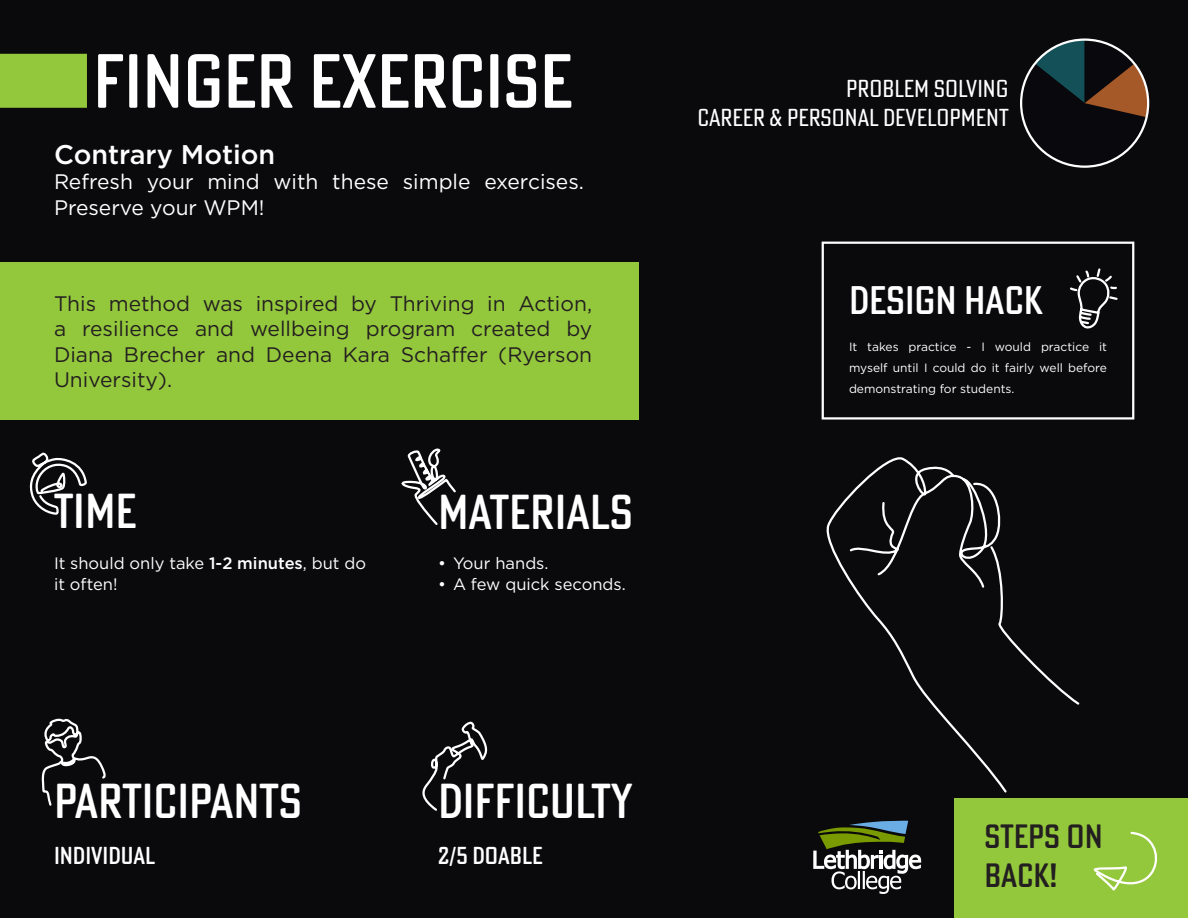
<style>
.page{position:relative;width:1188px;height:918px;background:#0a090c}
.page>*{position:absolute;margin:0;border:0;box-sizing:border-box;transform-origin:0 0}
.t1{font:500 75px "Poster Gothic Round Cond ATF";color:#fff}
.t2{font:500 48px "Poster Gothic Round Cond ATF";color:#fff}
.t3{font:500 39px "Poster Gothic Round Cond ATF";color:#fff}
.t4{font:500 33px "Poster Gothic Round Cond ATF";color:#231f20}
.t5{font:500 27px "Gotham";color:#fff}
.t6{font:24px "Poster Gothic Round Cond ATF";color:#fff}
.t7{font:500 24px "Poster Gothic Round Cond ATF";color:#fff}
.t8{font:21px/25.2px "Gotham";color:#231f20;text-align:justify}
.t9{font:21px/25.2px "Gotham";color:#fff}
.t10{font:16.5px/21px "Gotham";color:#fff}
.t11{font:12px/21px "Gotham";color:#fff;text-align:justify}
.s1{font-weight:500}
</style>
<div class="page">
<div style="left:0;top:54px;width:87px;height:54px;background:#94c83c"></div>
<div style="left:822px;top:242px;width:312px;height:178px;border:2px solid #fff"></div>
<div style="left:0;top:262px;width:639px;height:157px;background:#94c83c"></div>
<svg style="left:1021px;top:41px;width:127px;height:126px"></svg>
<svg style="left:1070px;top:268px;width:48px;height:61px"></svg>
<svg style="left:41px;top:718px;width:65px;height:88px"></svg>
<svg style="left:422px;top:722px;width:66px;height:89px"></svg>
<svg style="left:29px;top:452px;width:57px;height:63px"></svg>
<svg style="left:401px;top:449px;width:55px;height:76px"></svg>
<div style="left:955px;top:799px;width:233px;height:119px;background:#94c83c"></div>
<svg style="left:1093px;top:831px;width:65px;height:60px"></svg>
<svg style="left:813px;top:820px;width:108px;height:74px"></svg>
<svg style="left:826px;top:457px;width:254px;height:336px"></svg>
<p class="t1" style="left:93px;top:33px;width:481px">FINGER EXERCISE</p>
<p class="t5" style="left:54px;top:137px;width:223px">Contrary Motion</p>
<p class="t9" style="left:54px;top:169px;width:531px">Refresh your mind with these simple exercises.<br>Preserve your WPM!</p>
<p class="t6" style="left:846px;top:74px;width:163px">PROBLEM SOLVING</p>
<p class="t6" style="left:698px;top:102px;width:313px">CAREER &amp; PERSONAL DEVELOPMENT</p>
<p class="t8" style="left:54px;top:291px;width:540px">This method was inspired by Thriving in Action,</p>
<p class="t3" style="left:849px;top:275px;width:195px">DESIGN HACK</p>
<p class="t8" style="left:54px;top:316px;width:540px">a resilience and wellbeing program created by Diana Brecher and Deena Kara Schaffer (Ryerson University).</p>
<p class="t11" style="left:849px;top:336px;width:260px">It takes practice - I would practice it myself until I could do it fairly well before demonstrating for students.</p>
<p class="t2" style="left:54px;top:480px;width:84px">TIME</p>
<p class="t10" style="left:54px;top:552px;width:313px">It should only take <span class="s1">1-2 minutes</span>, but do it often!</p>
<p class="t2" style="left:438px;top:481px;width:197px">MATERIALS</p>
<p class="t10" style="left:438px;top:552px;width:112px">• Your hands.</p>
<p class="t10" style="left:438px;top:573px;width:189px">• A few quick seconds.</p>
<p class="t2" style="left:54px;top:769px;width:250px">PARTICIPANTS</p>
<p class="t2" style="left:438px;top:769px;width:196px">DIFFICULTY</p>
<p class="t7" style="left:54px;top:840px;width:103px">INDIVIDUAL</p>
<p class="t7" style="left:438px;top:840px;width:106px">2/5 DOABLE</p>
<p class="t4" style="left:985px;top:815px;width:120px">STEPS ON</p>
<p class="t4" style="left:985px;top:854px;width:74px">BACK!</p>
</div>
